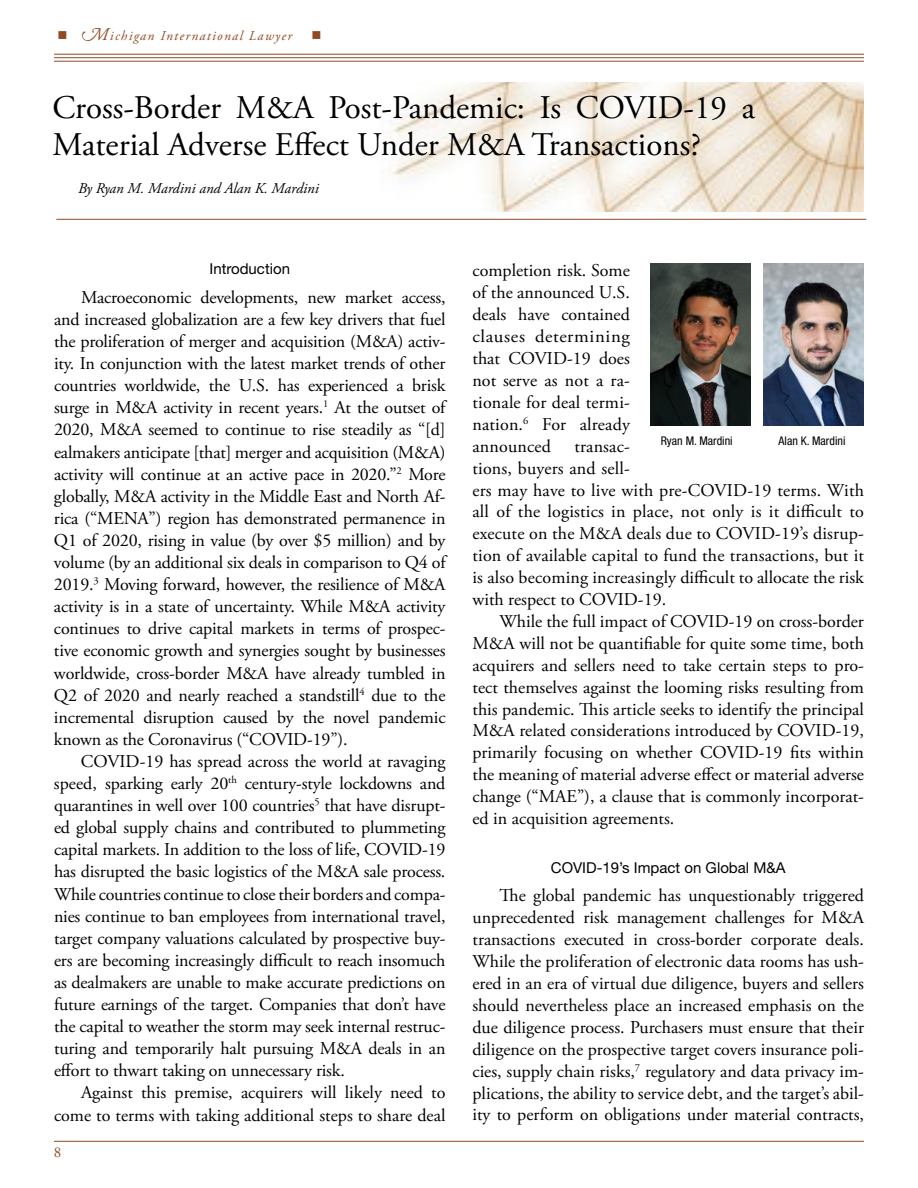
<style>
.page{position:relative;width:918px;height:1188px;background:#fff}
.page>*{position:absolute;margin:0;border:0;box-sizing:border-box;transform-origin:0 0}
.t1{font:33px/37.5px "Adobe Garamond Pro";letter-spacing:-.01em;color:#000}
.t2{font:18px/22px "Adobe Garamond Pro";letter-spacing:-.01em;color:#000;text-align:justify}
.t3{font:18px/21.9px "Adobe Garamond Pro";letter-spacing:.01em;color:#000}
.t4{font:15px "Helvetica Neue LT Std";color:#000}
.t5{font:italic 15px "Adobe Garamond Pro";color:#000}
.t6{font:15px "Adobe Garamond Pro";color:#904b25}
.t7{font:italic 13.5px "Adobe Garamond Pro";letter-spacing:.1em;color:#904b25}
.t8{font:13.5px "Wingdings";color:#904b25}
.t9{font:condensed 12px "Helvetica Neue LT Std";color:#000}
.s1{font-size:18px}
</style>
<div class="page">
<hr style="left:54px;top:61px;width:810px;height:1px;background:#904b25">
<hr style="left:54px;top:57px;width:810px;height:1px;background:#904b25">
<hr style="left:54px;top:54px;width:810px;height:1px;background:#904b25">
<hr style="left:54px;top:1141px;width:810px;height:1px;background:#904b25">
<img style="left:389px;top:82px;width:475px;height:129px">
<img style="left:764px;top:263px;width:100px;height:163px">
<hr style="left:56px;top:219px;width:810px;height:1px;background:#904b25">
<img style="left:650px;top:263px;width:101px;height:163px">
<p class="t7" style="left:57px;top:28px;width:236px">■ <span class="s1">M</span>ichigan International Lawyer</p>
<p class="t8" style="left:312px;top:28px;width:12px">■</p>
<h1 class="t1" style="left:52px;top:90px;width:704px">Cross-Border M&amp;A Post-Pandemic: Is COVID-19 a<br>Material Adverse Effect Under M&amp;A Transactions?</h1>
<p class="t5" style="left:78px;top:179px;width:242px">By Ryan M. Mardini and Alan K. Mardini</p>
<p class="t4" style="left:209px;top:260px;width:82px">Introduction</p>
<p class="t2" style="left:54px;top:287px;width:395px;text-indent:27px">Macroeconomic developments, new market access, and increased globalization are a few key drivers that fuel the proliferation of merger and acquisition (M&amp;A) activ&shy;ity. In conjunction with the latest market trends of other countries worldwide, the U.S. has experienced a brisk surge in M&amp;A activity in recent years.<sup>1</sup> At the outset of 2020, M&amp;A seemed to continue to rise steadily as “[d] ealmakers anticipate [that] merger and acquisition (M&amp;A) activity will continue at an active pace in 2020.”<sup>2</sup> More globally, M&amp;A activity in the Middle East and North Af&shy;rica (“MENA”) region has demonstrated permanence in Q1 of 2020, rising in value (by over $5 million) and by volume (by an additional six deals in comparison to Q4 of 2019.<sup>3</sup> Moving forward, however, the resilience of M&amp;A activity is in a state of uncertainty. While M&amp;A activity continues to drive capital markets in terms of prospec&shy;tive economic growth and synergies sought by businesses worldwide, cross-border M&amp;A have already tumbled in Q2 of 2020 and nearly reached a standstill<sup>4</sup> due to the incremental disruption caused by the novel pandemic known as the Coronavirus (“COVID-19”).</p>
<p class="t2" style="left:54px;top:751px;width:393px;text-indent:27px">COVID-19 has spread across the world at ravaging speed, sparking early 20<sup>th</sup> century-style lockdowns and quarantines in well over 100 countries<sup>5</sup> that have disrupt&shy;ed global supply chains and contributed to plummeting capital markets. In addition to the loss of life, COVID-19 has disrupted the basic logistics of the M&amp;A sale process.<br>While countries continue to close their borders and compa&shy;nies continue to ban employees from international travel, target company valuations calculated by prospective buy&shy;ers are becoming increasingly difficult to reach insomuch as dealmakers are unable to make accurate predictions on future earnings of the target. Companies that don’t have the capital to weather the storm may seek internal restruc&shy;turing and temporarily halt pursuing M&amp;A deals in an effort to thwart taking on unnecessary risk.</p>
<p class="t2" style="left:54px;top:1082px;width:393px;text-align:right">Against this premise, acquirers will likely need to come to terms with taking additional steps to share deal</p>
<p class="t6" style="left:54px;top:1143px;width:9px">8</p>
<p class="t2" style="left:472px;top:260px;width:159px">completion risk. Some of the announced U.S. deals have contained clauses determining that COVID-19 does not serve as not a ra&shy;tionale for deal termi&shy;nation.<sup>6</sup> For already announced</p>
<p class="t9" style="left:661px;top:434px;width:74px">Ryan M. Mardini</p>
<p class="t9" style="left:779px;top:434px;width:68px">Alan K. Mardini</p>
<p class="t3" style="left:473px;top:436px;width:393px;text-indent:102px">transac-<br>tions, buyers and sell-<br>ers may have to live with pre-COVID-19 terms. With all of the logistics in place, not only is it difficult to execute on the M&amp;A deals due to COVID-19’s disrup&shy;tion of available capital to fund the transactions, but it is also becoming increasingly difficult to allocate the risk with respect to COVID-19.</p>
<p class="t2" style="left:473px;top:611px;width:393px;text-indent:27px">While the full impact of COVID-19 on cross-border M&amp;A will not be quantifiable for quite some time, both acquirers and sellers need to take certain steps to pro&shy;tect themselves against the looming risks resulting from this pandemic. This article seeks to identify the principal M&amp;A related considerations introduced by COVID-19, primarily focusing on whether COVID-19 fits within the meaning of material adverse effect or material adverse change (“MAE”), a clause that is commonly incorporat&shy;ed in acquisition agreements.</p>
<p class="t4" style="left:551px;top:858px;width:236px">COVID-19’s Impact on Global M&amp;A</p>
<p class="t2" style="left:472px;top:885px;width:393px;text-indent:27px">The global pandemic has unquestionably triggered unprecedented risk management challenges for M&amp;A transactions executed in cross-border corporate deals.<br>While the proliferation of electronic data rooms has ush&shy;ered in an era of virtual due diligence, buyers and sellers should nevertheless place an increased emphasis on the due diligence process. Purchasers must ensure that their diligence on the prospective target covers insurance poli&shy;cies, supply chain risks,<sup>7</sup> regulatory and data privacy im&shy;plications, the ability to service debt, and the target’s abil&shy;ity to perform on obligations under material contracts,</p>
</div>
